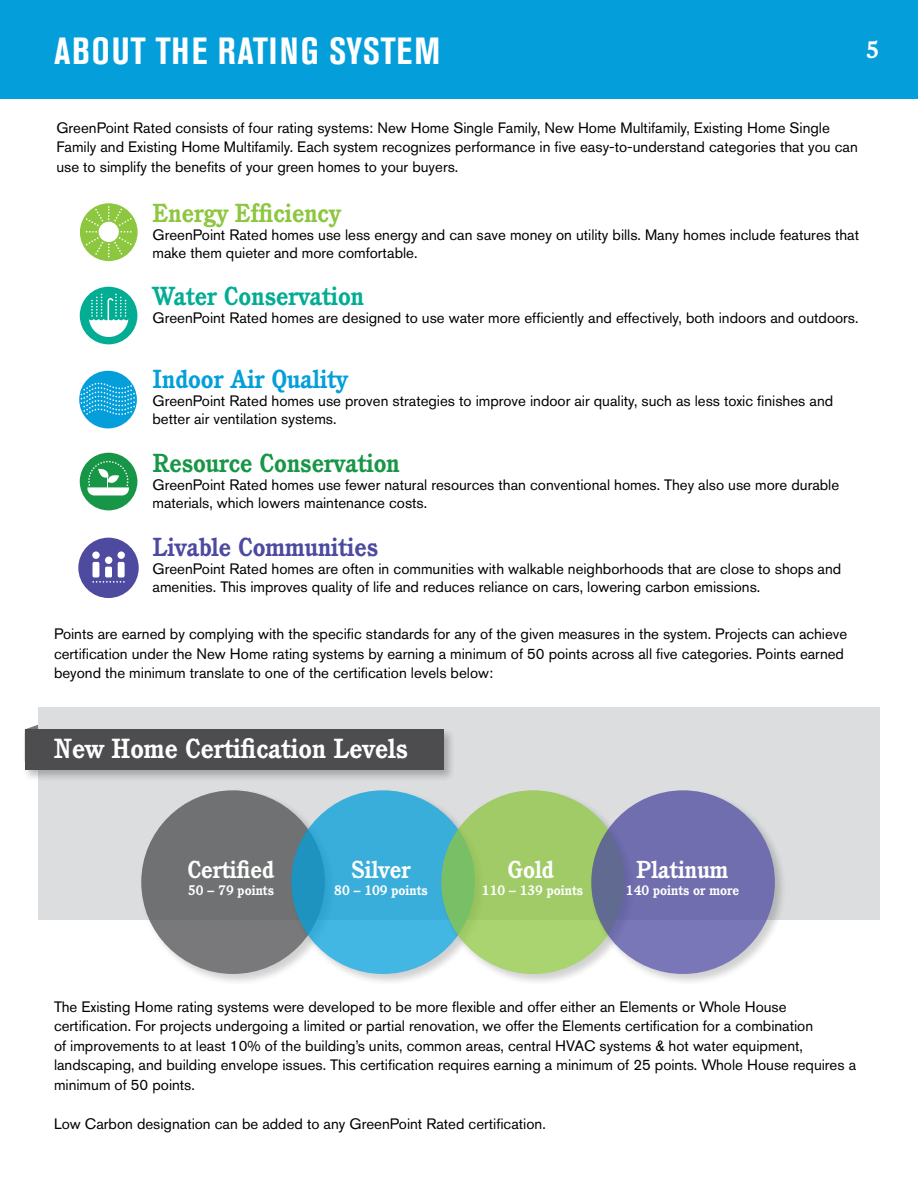
<style>
.page{position:relative;width:918px;height:1188px;background:#fff}
.page>*{position:absolute;margin:0;border:0;box-sizing:border-box;transform-origin:0 0}
.t1{font:700 condensed 37.5px "Akzidenz Grotesk BE";letter-spacing:.035em;color:#fff}
.t2{font:700 27px "Cushing Std";color:#fff}
.t3{font:700 25.5px "Cushing Std";color:#189647}
.t4{font:700 25.5px "Cushing Std";color:#4d4a9f}
.t5{font:700 25.5px "Cushing Std";color:#02ad94}
.t6{font:700 25.5px "Cushing Std";color:#8dc63f}
.t7{font:700 25.5px "Cushing Std";color:#049fdb}
.t8{font:700 24px "Cushing Std";color:#fff}
.t9{font:700 23.25px "Cushing Std";color:#fff}
.t10{font:15px/19.5px "Akzidenz Grotesk BE";color:#000}
.t11{font:700 13.5px "Cushing Std";color:#fff}
</style>
<div class="page">
<div style="left:79px;top:371px;width:58px;height:57px;background:#049fdb;border-radius:50%"></div>
<svg style="left:81px;top:383px;width:54px;height:32px"></svg>
<div style="left:80px;top:453px;width:57px;height:57px;background:#189647;border-radius:50%"></div>
<svg style="left:87px;top:461px;width:42px;height:34px"></svg>
<div style="left:78px;top:538px;width:61px;height:60px;background:#4d4a9f;border-radius:50%"></div>
<div style="left:92px;top:551px;width:8px;height:8px;background:#fff;border-radius:50%"></div>
<div style="left:105px;top:557px;width:7px;height:7px;background:#fff;border-radius:50%"></div>
<div style="left:117px;top:551px;width:8px;height:8px;background:#fff;border-radius:50%"></div>
<div style="left:93px;top:562px;width:6px;height:15px;background:#fff;border-radius:2px"></div>
<div style="left:105px;top:567px;width:7px;height:10px;background:#fff;border-radius:2px"></div>
<div style="left:118px;top:562px;width:7px;height:15px;background:#fff;border-radius:2px"></div>
<svg style="left:92px;top:581px;width:33px;height:2px"></svg>
<div style="left:80px;top:287px;width:57px;height:57px;background:#02ad94;border-radius:50%"></div>
<svg style="left:89px;top:294px;width:39px;height:43px"></svg>
<div style="left:80px;top:203px;width:58px;height:58px;background:#8dc63f;border-radius:50%"></div>
<svg style="left:86px;top:206px;width:46px;height:52px"></svg>
<svg style="left:32px;top:722px;width:7px;height:5px"></svg>
<div style="left:39px;top:707px;width:841px;height:213px;background:#dcddde"></div>
<div style="left:139px;top:788px;width:198px;height:198px;background:#000;opacity:.25"></div>
<div style="left:141px;top:790px;width:184px;height:184px;background:#707172;border-radius:50%"></div>
<div style="left:289px;top:788px;width:198px;height:198px;background:#000;opacity:.25"></div>
<svg style="left:291px;top:790px;width:184px;height:184px;background:#39add9"></svg>
<div style="left:439px;top:788px;width:198px;height:198px;background:#000;opacity:.25"></div>
<svg style="left:441px;top:790px;width:184px;height:184px;background:#9dcb68"></svg>
<div style="left:589px;top:788px;width:198px;height:198px;background:#000;opacity:.25"></div>
<svg style="left:591px;top:790px;width:184px;height:184px;background:#7170ad"></svg>
<div style="left:0;top:0;width:918px;height:98px;background:#049fdb"></div>
<div style="left:23px;top:727px;width:432px;height:54px;background:#000;opacity:.25"></div>
<div style="left:25px;top:729px;width:419px;height:41px;background:#4d4d4f"></div>
<h1 class="t1" style="left:54px;top:30px;width:388px">ABOUT THE RATING SYSTEM</h1>
<h3 class="t9" style="left:866px;top:36px;width:15px">5</h3>
<p class="t10" style="left:56px;top:118px;width:803px">GreenPoint Rated consists of four rating systems: New Home Single Family, New Home Multifamily, Existing Home Single<br>Family and Existing Home Multifamily. Each system recognizes performance in five easy-to-understand categories that you can use to simplify the benefits of your green homes to your buyers.</p>
<h3 class="t6" style="left:153px;top:197px;width:189px">Energy Efficiency</h3>
<p class="t10" style="left:153px;top:225px;width:708px;line-height:18px">GreenPoint Rated homes use less energy and can save money on utility bills. Many homes include features that make them quieter and more comfortable.</p>
<h3 class="t5" style="left:153px;top:281px;width:213px">Water Conservation</h3>
<p class="t10" style="left:153px;top:308px;width:708px">GreenPoint Rated homes are designed to use water more efficiently and effectively, both indoors and outdoors.</p>
<h3 class="t7" style="left:153px;top:364px;width:197px">Indoor Air Quality</h3>
<p class="t10" style="left:153px;top:392px;width:682px;line-height:18px">GreenPoint Rated homes use proven strategies to improve indoor air quality, such as less toxic finishes and better air ventilation systems.</p>
<h3 class="t3" style="left:153px;top:448px;width:249px">Resource Conservation</h3>
<p class="t10" style="left:153px;top:476px;width:688px;line-height:18px">GreenPoint Rated homes use fewer natural resources than conventional homes. They also use more durable materials, which lowers maintenance costs.</p>
<h3 class="t4" style="left:153px;top:531px;width:227px">Livable Communities</h3>
<p class="t10" style="left:153px;top:559px;width:690px;line-height:18px">GreenPoint Rated homes are often in communities with walkable neighborhoods that are close to shops and amenities. This improves quality of life and reduces reliance on cars, lowering carbon emissions.</p>
<p class="t10" style="left:54px;top:624px;width:795px">Points are earned by complying with the specific standards for any of the given measures in the system. Projects can achieve certification under the New Home rating systems by earning a minimum of 50 points across all five categories. Points earned beyond the minimum translate to one of the certification levels below:</p>
<h2 class="t2" style="left:54px;top:732px;width:355px">New Home Certification Levels</h2>
<h3 class="t8" style="left:187px;top:855px;width:88px">Certified</h3>
<h3 class="t8" style="left:351px;top:855px;width:61px">Silver</h3>
<h3 class="t8" style="left:508px;top:855px;width:48px">Gold</h3>
<h3 class="t8" style="left:636px;top:855px;width:93px">Platinum</h3>
<p class="t11" style="left:188px;top:882px;width:87px">50 – 79 points</p>
<p class="t11" style="left:334px;top:882px;width:95px">80 – 109 points</p>
<p class="t11" style="left:482px;top:882px;width:103px">110 – 139 points</p>
<p class="t11" style="left:626px;top:882px;width:115px">140 points or more</p>
<p class="t10" style="left:54px;top:997px;width:804px">The Existing Home rating systems were developed to be more flexible and offer either an Elements or Whole House certification. For projects undergoing a limited or partial renovation, we offer the Elements certification for a combination<br>of improvements to at least 10% of the building’s units, common areas, central HVAC systems &amp; hot water equipment, landscaping, and building envelope issues. This certification requires earning a minimum of 25 points. Whole House requires a minimum of 50 points.</p>
<p class="t10" style="left:54px;top:1114px;width:493px">Low Carbon designation can be added to any GreenPoint Rated certification.</p>
</div>
